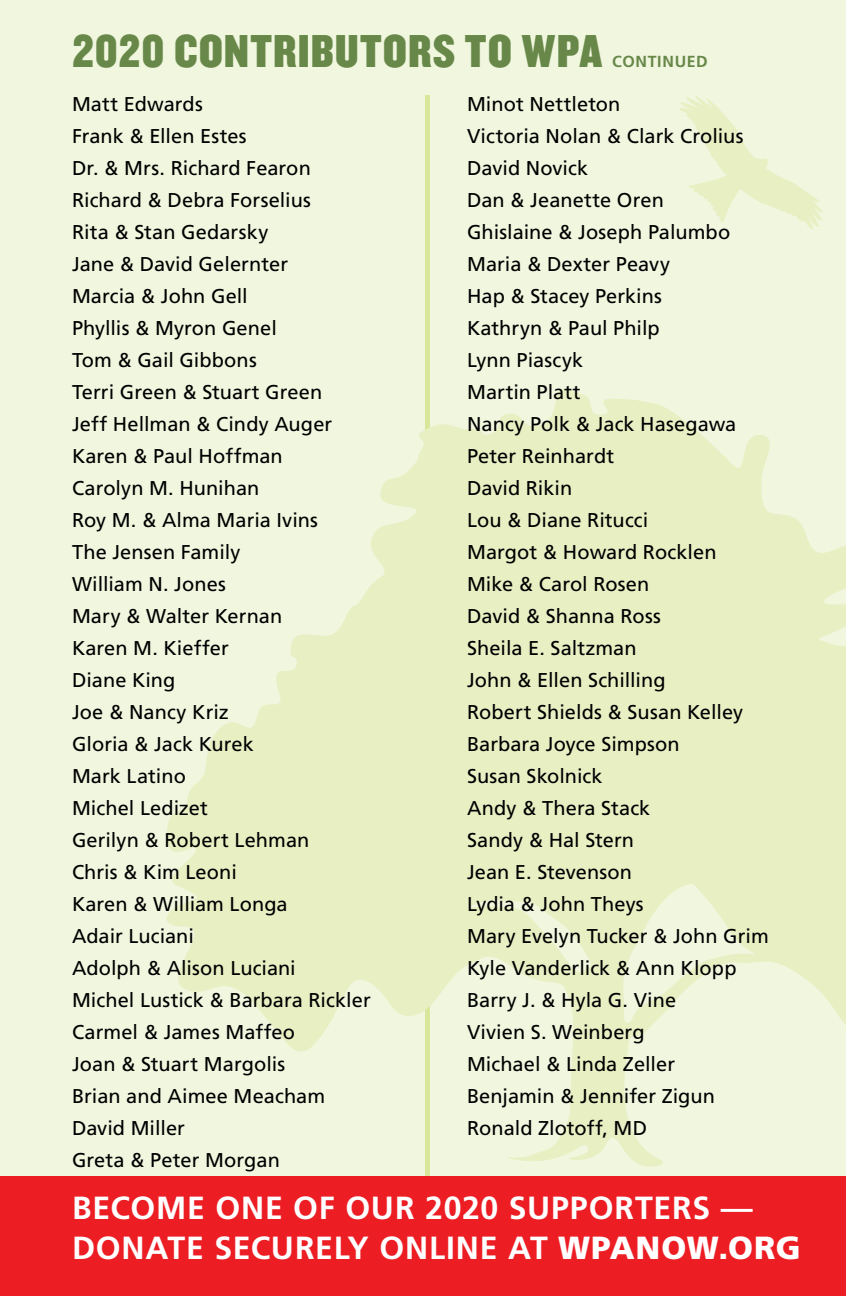
<style>
.page{position:relative;width:846px;height:1296px;background:#f1f6df}
.page>*{position:absolute;margin:0;border:0;box-sizing:border-box;transform-origin:0 0}
.t1{font:48px "Knockout HTF70 Full Welterwt";letter-spacing:.02em;color:#678848}
.t2{font:700 32px/40px "Frutiger";letter-spacing:.025em;color:#fff}
.t3{font:20px/32px "Frutiger";color:#000}
.t4{font:700 16px "Frutiger";letter-spacing:.04em;color:#678848}
.s1{font-weight:900}
</style>
<div class="page">
<div style="left:425px;top:95px;width:5px;height:1172px;background:#d9e79d"></div>
<svg style="left:679px;top:95px;width:144px;height:134px"></svg>
<svg style="left:166px;top:389px;width:680px;height:778px;fill:#e7efc3"></svg>
<div style="left:0;top:1177px;width:846px;height:119px;background:#ed1d24"></div>
<h1 class="t1" style="left:72px;top:26px;width:532px">2020 CONTRIBUTORS TO WPA</h1>
<p class="t4" style="left:612px;top:52px;width:97px">CONTINUED</p>
<p class="t3" style="left:72px;top:87px;width:300px">Matt Edwards<br>Frank &amp; Ellen Estes<br>Dr. &amp; Mrs. Richard Fearon<br>Richard &amp; Debra Forselius<br>Rita &amp; Stan Gedarsky<br>Jane &amp; David Gelernter<br>Marcia &amp; John Gell<br>Phyllis &amp; Myron Genel<br>Tom &amp; Gail Gibbons<br>Terri Green &amp; Stuart Green<br>Jeff Hellman &amp; Cindy Auger<br>Karen &amp; Paul Hoffman<br>Carolyn M. Hunihan<br>Roy M. &amp; Alma Maria Ivins<br>The Jensen Family<br>William N. Jones<br>Mary &amp; Walter Kernan<br>Karen M. Kieffer<br>Diane King<br>Joe &amp; Nancy Kriz<br>Gloria &amp; Jack Kurek<br>Mark Latino<br>Michel Ledizet<br>Gerilyn &amp; Robert Lehman<br>Chris &amp; Kim Leoni<br>Karen &amp; William Longa<br>Adair Luciani<br>Adolph &amp; Alison Luciani<br>Michel Lustick &amp; Barbara Rickler<br>Carmel &amp; James Maffeo<br>Joan &amp; Stuart Margolis<br>Brian and Aimee Meacham<br>David Miller<br>Greta &amp; Peter Morgan</p>
<p class="t3" style="left:467px;top:87px;width:303px">Minot Nettleton<br>Victoria Nolan &amp; Clark Crolius<br>David Novick<br>Dan &amp; Jeanette Oren<br>Ghislaine &amp; Joseph Palumbo<br>Maria &amp; Dexter Peavy<br>Hap &amp; Stacey Perkins<br>Kathryn &amp; Paul Philp<br>Lynn Piascyk<br>Martin Platt<br>Nancy Polk &amp; Jack Hasegawa<br>Peter Reinhardt<br>David Rikin<br>Lou &amp; Diane Ritucci<br>Margot &amp; Howard Rocklen<br>Mike &amp; Carol Rosen<br>David &amp; Shanna Ross<br>Sheila E. Saltzman<br>John &amp; Ellen Schilling<br>Robert Shields &amp; Susan Kelley<br>Barbara Joyce Simpson<br>Susan Skolnick<br>Andy &amp; Thera Stack<br>Sandy &amp; Hal Stern<br>Jean E. Stevenson<br>Lydia &amp; John Theys<br>Mary Evelyn Tucker &amp; John Grim<br>Kyle Vanderlick &amp; Ann Klopp<br>Barry J. &amp; Hyla G. Vine<br>Vivien S. Weinberg<br>Michael &amp; Linda Zeller<br>Benjamin &amp; Jennifer Zigun<br>Ronald Zlotoff, MD</p>
<h2 class="t2" style="left:72px;top:1188px;width:730px">BECOME ONE OF OUR 2020 SUPPORTERS —<br>DONATE SECURELY ONLINE AT <span class="s1">WPANOW.ORG</span></h2>
</div>
